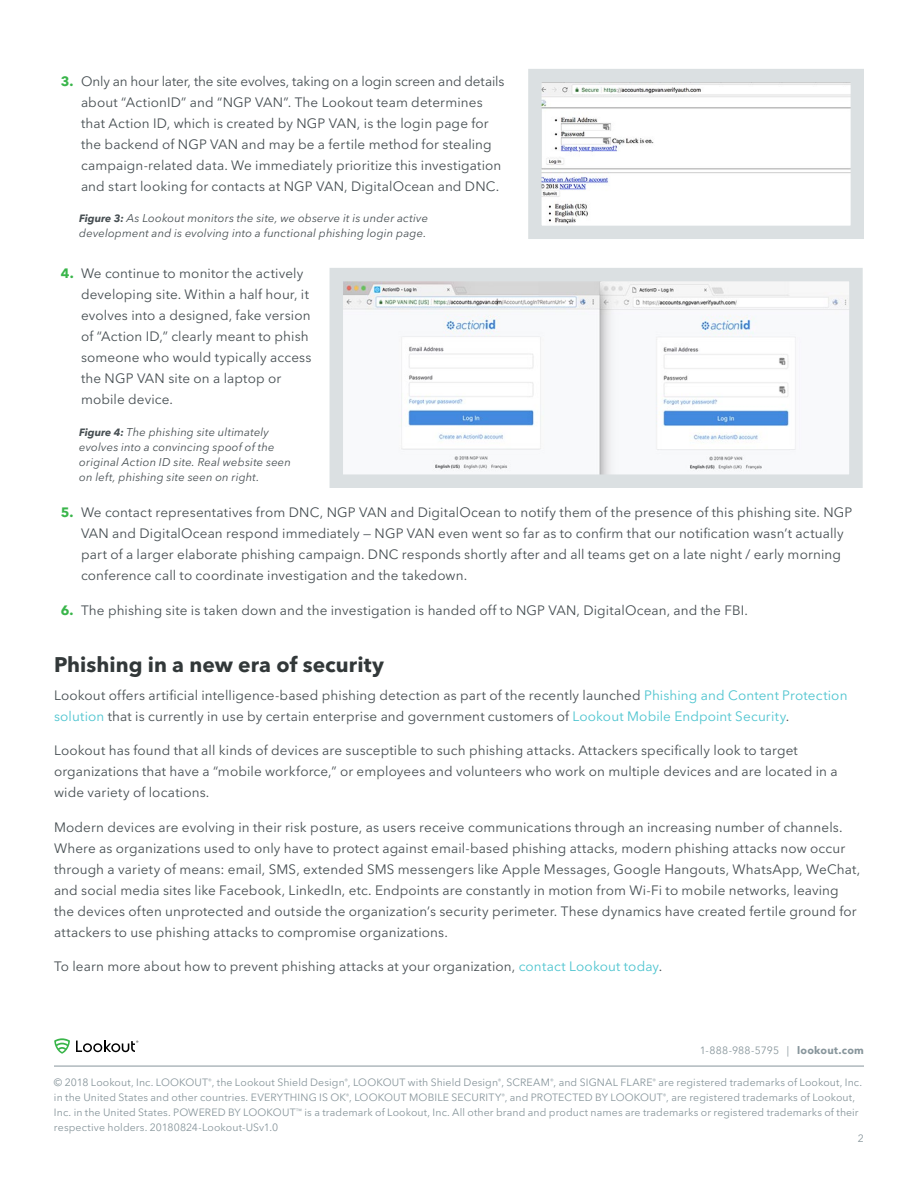
<style>
.page{position:relative;width:918px;height:1188px;background:#fff}
.page>*{position:absolute;margin:0;border:0;box-sizing:border-box;transform-origin:0 0}
.t1{font:700 21px "Avenir Next LT Pro";letter-spacing:.005em;color:#323839}
.t2{font:13.5px/21px "Avenir Next LT Pro";letter-spacing:.01em;color:#464e52}
.t3{font:italic 11.25px/15px "Avenir Next LT Pro";letter-spacing:.015em;color:#464e52}
.t4{font:10.5px/15px "Avenir Next LT Pro";letter-spacing:.01em;color:#88969c}
.s1{font-weight:700;color:#39b54a}
.s2{font-weight:700;font-size:10.5px}
.s3{color:#4dc4cf}
.s4{font-weight:700}
</style>
<div class="page">
<svg style="left:54px;top:1038px;width:16px;height:16px"></svg>
<svg style="left:76px;top:1041px;width:62px;height:11px"></svg>
<hr style="left:54px;top:1066px;width:810px;height:1px;background:#88969c">
<svg style="left:329px;top:268px;width:534px;height:220px"></svg>
<svg style="left:528px;top:69px;width:336px;height:170px"></svg>
<p class="t2" style="left:81px;top:71px;width:425px;text-indent:-20px"><span class="s1">3.</span> Only an hour later, the site evolves, taking on a login screen and details about “ActionID” and “NGP VAN”. The Lookout team determines that Action ID, which is created by NGP VAN, is the login page for the backend of NGP VAN and may be a fertile method for stealing campaign-related data. We immediately prioritize this investigation and start looking for contacts at NGP VAN, DigitalOcean and DNC.</p>
<p class="t3" style="left:79px;top:210px;width:350px"><span class="s2">Figure 3:</span> As Lookout monitors the site, we observe it is under active development and is evolving into a functional phishing login page.</p>
<p class="t2" style="left:81px;top:263px;width:232px;text-indent:-20px"><span class="s1">4.</span> We continue to monitor the actively developing site. Within a half hour, it evolves into a designed, fake version of “Action ID,” clearly meant to phish someone who would typically access the NGP VAN site on a laptop or mobile device.</p>
<p class="t3" style="left:79px;top:425px;width:213px"><span class="s2">Figure 4:</span> The phishing site ultimately evolves into a convincing spoof of the original Action ID site. Real website seen on left, phishing site seen on right.</p>
<p class="t2" style="left:81px;top:502px;width:773px;text-indent:-20px"><span class="s1">5.</span> We contact representatives from DNC, NGP VAN and DigitalOcean to notify them of the presence of this phishing site. NGP VAN and DigitalOcean respond immediately — NGP VAN even went so far as to confirm that our notification wasn’t actually part of a larger elaborate phishing campaign. DNC responds shortly after and all teams get on a late night / early morning conference call to coordinate investigation and the takedown.</p>
<p class="t2" style="left:61px;top:600px;width:689px"><span class="s1">6.</span> The phishing site is taken down and the investigation is handed off to NGP VAN, DigitalOcean, and the FBI.</p>
<h1 class="t1" style="left:54px;top:652px;width:332px">Phishing in a new era of security</h1>
<p class="t2" style="left:54px;top:684px;width:795px">Lookout offers artificial intelligence-based phishing detection as part of the recently launched <span class="s3">Phishing and Content Protection solution</span> that is currently in use by certain enterprise and government customers of <span class="s3">Lookout Mobile Endpoint Security</span>.</p>
<p class="t2" style="left:54px;top:740px;width:785px">Lookout has found that all kinds of devices are susceptible to such phishing attacks. Attackers specifically look to target organizations that have a “mobile workforce,” or employees and volunteers who work on multiple devices and are located in a wide variety of locations.</p>
<p class="t2" style="left:54px;top:816px;width:808px">Modern devices are evolving in their risk posture, as users receive communications through an increasing number of channels.<br>Where as organizations used to only have to protect against email-based phishing attacks, modern phishing attacks now occur through a variety of means: email, SMS, extended SMS messengers like Apple Messages, Google Hangouts, WhatsApp, WeChat, and social media sites like Facebook, LinkedIn, etc. Endpoints are constantly in motion from Wi-Fi to mobile networks, leaving the devices often unprotected and outside the organization’s security perimeter. These dynamics have created fertile ground for attackers to use phishing attacks to compromise organizations.</p>
<p class="t2" style="left:54px;top:956px;width:610px">To learn more about how to prevent phishing attacks at your organization, <span class="s3">contact Lookout today</span>.</p>
<p class="t4" style="left:700px;top:1042px;width:166px">1-888-988-5795 | <span class="s4">lookout.com</span></p>
<p class="t4" style="left:54px;top:1075px;width:810px">© 2018 Lookout, Inc. LOOKOUT<sup>®</sup>, the Lookout Shield Design<sup>®</sup>, LOOKOUT with Shield Design<sup>®</sup>, SCREAM<sup>®</sup>, and SIGNAL FLARE<sup>®</sup> are registered trademarks of Lookout, Inc. in the United States and other countries. EVERYTHING IS OK<sup>®</sup>, LOOKOUT MOBILE SECURITY<sup>®</sup>, and PROTECTED BY LOOKOUT<sup>®</sup>, are registered trademarks of Lookout, Inc. in the United States. POWERED BY LOOKOUT<sup>™</sup> is a trademark of Lookout, Inc. All other brand and product names are trademarks or registered trademarks of their respective holders. 20180824-Lookout-USv1.0</p>
<p class="t4" style="left:858px;top:1131px;width:8px">2</p>
</div>
